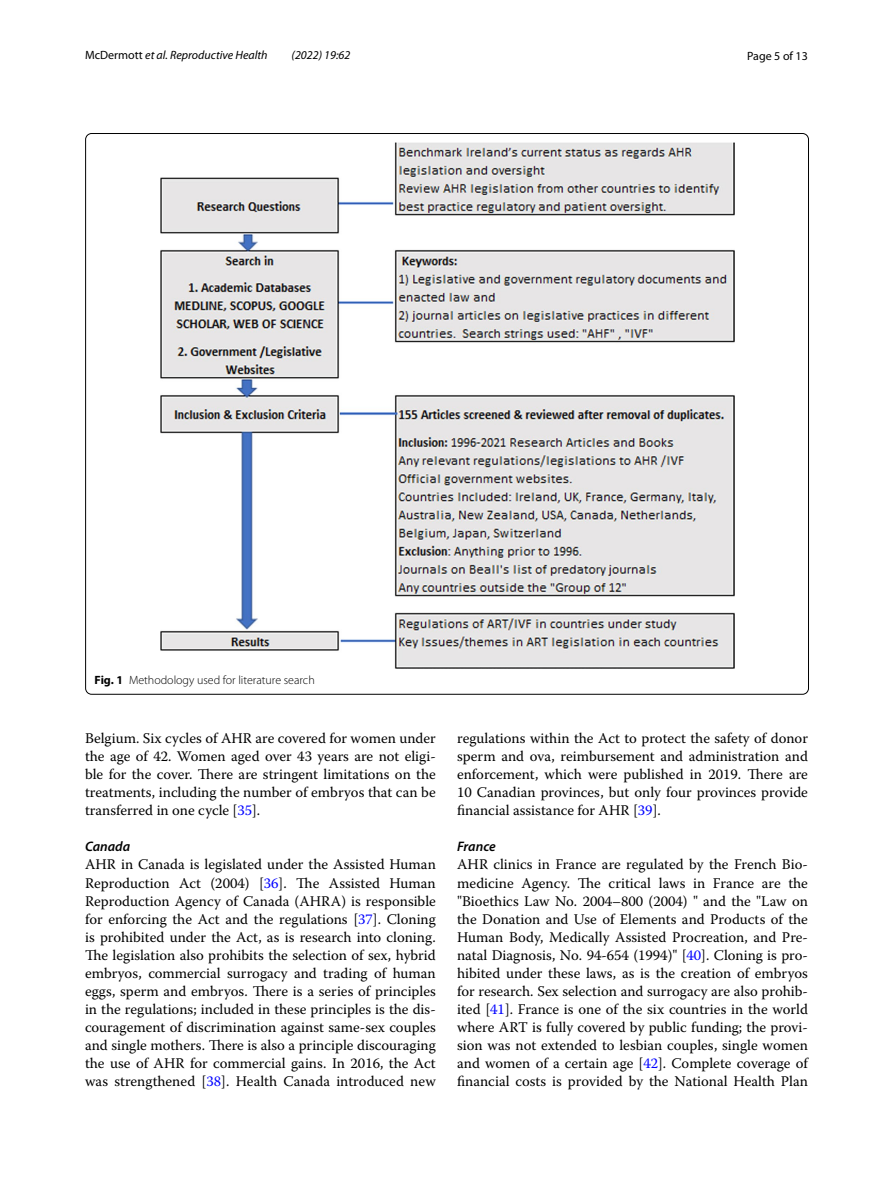
<style>
.page{position:relative;width:893px;height:1187px;background:#fff}
.page>*{position:absolute;margin:0;border:0;box-sizing:border-box;transform-origin:0 0}
.t1{font:14.7px/18px "Warnock Pro";color:#000;text-align:justify}
.t2{font:italic 600 13.8px "Myriad Pro";color:#000}
.t3{font:italic 12px "Myriad Pro";color:#000}
.t4{font:300 12px "Myriad Pro";color:#000}
.t5{font:12px "Myriad Pro";color:#000}
.s1{font-style:normal}
.s2{font-weight:700}
.s3{color:#00f}
</style>
<div class="page">
<img style="left:160px;top:142px;width:574px;height:527px">
<p class="t3" style="left:85px;top:48px;width:184px"><span class="s1">McDermott</span> et al. Reproductive Health</p>
<p class="t3" style="left:292px;top:48px;width:60px">(2022) 19:62</p>
<p class="t5" style="left:747px;top:48px;width:62px">Page 5 of 13</p>
<p class="t4" style="left:95px;top:673px;width:222px"><span class="s2">Fig. 1</span> Methodology used for literature search</p>
<p class="t1" style="left:85px;top:729px;width:352px">Belgium. Six cycles of AHR are covered for women under the age of 42. Women aged over 43 years are not eligi&shy;ble for the cover. There are stringent limitations on the treatments, including the number of embryos that can be transferred in one cycle [<span class="s3">35</span>].</p>
<p class="t2" style="left:85px;top:838px;width:47px">Canada</p>
<p class="t1" style="left:85px;top:855px;width:352px">AHR in Canada is legislated under the Assisted Human Reproduction Act (2004) [<span class="s3">36</span>]. The Assisted Human Reproduction Agency of Canada (AHRA) is responsible for enforcing the Act and the regulations [<span class="s3">37</span>]. Cloning is prohibited under the Act, as is research into cloning.<br>The legislation also prohibits the selection of sex, hybrid embryos, commercial surrogacy and trading of human eggs, sperm and embryos. There is a series of principles in the regulations; included in these principles is the dis&shy;couragement of discrimination against same-sex couples and single mothers. There is also a principle discouraging the use of AHR for commercial gains. In 2016, the Act was strengthened [<span class="s3">38</span>]. Health Canada introduced new</p>
<p class="t1" style="left:457px;top:729px;width:352px">regulations within the Act to protect the safety of donor sperm and ova, reimbursement and administration and enforcement, which were published in 2019. There are 10 Canadian provinces, but only four provinces provide financial assistance for AHR [<span class="s3">39</span>].</p>
<p class="t2" style="left:457px;top:838px;width:40px">France</p>
<p class="t1" style="left:457px;top:855px;width:352px">AHR clinics in France are regulated by the French Bio&shy;medicine Agency. The critical laws in France are the "Bioethics Law No. 2004–800 (2004) " and the "Law on the Donation and Use of Elements and Products of the Human Body, Medically Assisted Procreation, and Pre&shy;natal Diagnosis, No. 94-654 (1994)" [<span class="s3">40</span>]. Cloning is pro&shy;hibited under these laws, as is the creation of embryos for research. Sex selection and surrogacy are also prohib&shy;ited [<span class="s3">41</span>]. France is one of the six countries in the world where ART is fully covered by public funding; the provi&shy;sion was not extended to lesbian couples, single women and women of a certain age [<span class="s3">42</span>]. Complete coverage of financial costs is provided by the National Health Plan</p>
</div>
